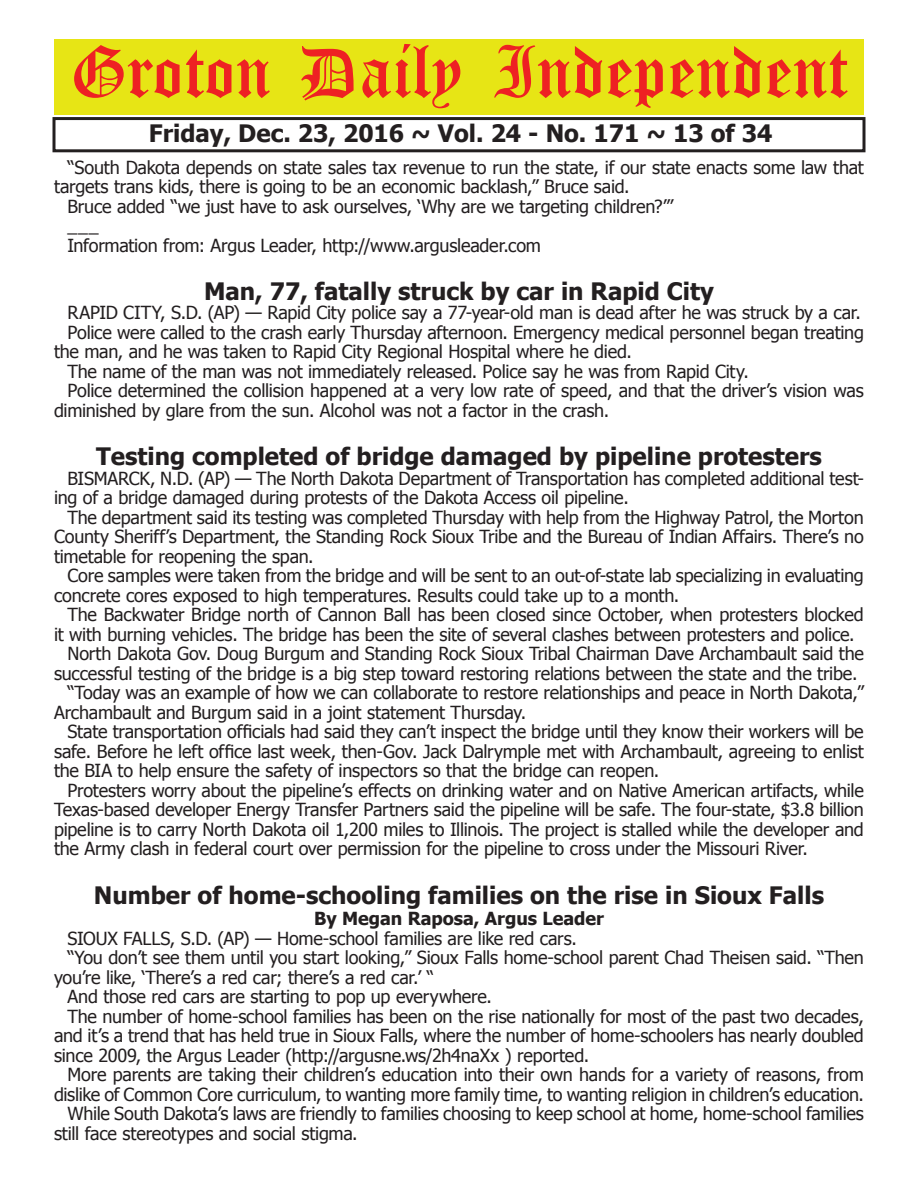
<style>
.page{position:relative;width:918px;height:1188px;background:#fff}
.page>*{position:absolute;margin:0;border:0;box-sizing:border-box;transform-origin:0 0}
.t1{font:54px "Old English Five";color:#ee2123}
.t2{font:700 24px "Tahoma";color:#231f20}
.t3{font:18px/19.5px "Tahoma";letter-spacing:-.01em;color:#231f20}
.t4{font:700 18px "Tahoma";color:#231f20}
</style>
<div class="page">
<div style="left:52px;top:117px;width:814px;height:35px;border:3px solid #231f20"></div>
<div style="left:54px;top:40px;width:810px;height:75px;background:#e7e515"></div>
<h1 class="t1" style="left:70px;top:47px;width:779px">Groton Daily Independent</h1>
<h2 class="t2" style="left:149px;top:116px;width:625px">Friday, Dec. 23, 2016 ~ Vol. 24 - No. 171 ~ 13 of 34</h2>
<p class="t3" style="left:68px;top:156px;width:798px">“South Dakota depends on state sales tax revenue to run the state, if our state enacts some law that</p>
<p class="t3" style="left:54px;top:176px;width:577px">targets trans kids, there is going to be an economic backlash,” Bruce said.</p>
<p class="t3" style="left:68px;top:195px;width:608px">Bruce added “we just have to ask ourselves, ‘Why are we targeting children?’”</p>
<p class="t3" style="left:68px;top:215px;width:33px">___</p>
<p class="t3" style="left:68px;top:234px;width:475px">Information from: Argus Leader, http://www.argusleader.com</p>
<h2 class="t2" style="left:204px;top:274px;width:511px">Man, 77, fatally struck by car in Rapid City</h2>
<p class="t3" style="left:68px;top:302px;width:795px">RAPID CITY, S.D. (AP) — Rapid City police say a 77-year-old man is dead after he was struck by a car.</p>
<p class="t3" style="left:68px;top:322px;width:798px">Police were called to the crash early Thursday afternoon. Emergency medical personnel began treating</p>
<p class="t3" style="left:54px;top:341px;width:579px">the man, and he was taken to Rapid City Regional Hospital where he died.</p>
<p class="t3" style="left:68px;top:361px;width:683px">The name of the man was not immediately released. Police say he was from Rapid City.</p>
<p class="t3" style="left:68px;top:380px;width:798px">Police determined the collision happened at a very low rate of speed, and that the driver’s vision was</p>
<p class="t3" style="left:54px;top:400px;width:557px">diminished by glare from the sun. Alcohol was not a factor in the crash.</p>
<h2 class="t2" style="left:96px;top:440px;width:727px">Testing completed of bridge damaged by pipeline protesters</h2>
<p class="t3" style="left:54px;top:468px;width:812px;text-indent:14px">BISMARCK, N.D. (AP) — The North Dakota Department of Transportation has completed additional test&shy;ing of a bridge damaged during protests of the Dakota Access oil pipeline.</p>
<p class="t3" style="left:54px;top:507px;width:811px;text-align:justify;text-indent:14px">The department said its testing was completed Thursday with help from the Highway Patrol, the Morton County Sheriff’s Department, the Standing Rock Sioux Tribe and the Bureau of Indian Affairs. There’s no timetable for reopening the span.</p>
<p class="t3" style="left:54px;top:565px;width:811px;text-indent:14px">Core samples were taken from the bridge and will be sent to an out-of-state lab specializing in evaluating concrete cores exposed to high temperatures. Results could take up to a month.</p>
<p class="t3" style="left:68px;top:604px;width:798px">The Backwater Bridge north of Cannon Ball has been closed since October, when protesters blocked</p>
<p class="t3" style="left:54px;top:624px;width:802px">it with burning vehicles. The bridge has been the site of several clashes between protesters and police.</p>
<p class="t3" style="left:68px;top:643px;width:798px">North Dakota Gov. Doug Burgum and Standing Rock Sioux Tribal Chairman Dave Archambault said the</p>
<p class="t3" style="left:54px;top:663px;width:805px">successful testing of the bridge is a big step toward restoring relations between the state and the tribe.</p>
<p class="t3" style="left:68px;top:682px;width:798px">“Today was an example of how we can collaborate to restore relationships and peace in North Dakota,”</p>
<p class="t3" style="left:54px;top:702px;width:474px">Archambault and Burgum said in a joint statement Thursday.</p>
<p class="t3" style="left:68px;top:721px;width:798px">State transportation officials had said they can’t inspect the bridge until they know their workers will be</p>
<p class="t3" style="left:54px;top:741px;width:811px">safe. Before he left office last week, then-Gov. Jack Dalrymple met with Archambault, agreeing to enlist</p>
<p class="t3" style="left:54px;top:760px;width:607px">the BIA to help ensure the safety of inspectors so that the bridge can reopen.</p>
<p class="t3" style="left:68px;top:779px;width:798px">Protesters worry about the pipeline’s effects on drinking water and on Native American artifacts, while</p>
<p class="t3" style="left:54px;top:799px;width:811px">Texas-based developer Energy Transfer Partners said the pipeline will be safe. The four-state, $3.8 billion</p>
<p class="t3" style="left:54px;top:818px;width:811px">pipeline is to carry North Dakota oil 1,200 miles to Illinois. The project is stalled while the developer and</p>
<p class="t3" style="left:54px;top:838px;width:755px">the Army clash in federal court over permission for the pipeline to cross under the Missouri River.</p>
<h2 class="t2" style="left:94px;top:878px;width:732px">Number of home-schooling families on the rise in Sioux Falls</h2>
<p class="t4" style="left:314px;top:906px;width:292px">By Megan Raposa, Argus Leader</p>
<p class="t3" style="left:68px;top:927px;width:511px">SIOUX FALLS, S.D. (AP) — Home-school families are like red cars.</p>
<p class="t3" style="left:68px;top:947px;width:798px">“You don’t see them until you start looking,” Sioux Falls home-school parent Chad Theisen said. “Then</p>
<p class="t3" style="left:54px;top:966px;width:381px">you’re like, ‘There’s a red car; there’s a red car.’ “</p>
<p class="t3" style="left:68px;top:986px;width:426px">And those red cars are starting to pop up everywhere.</p>
<p class="t3" style="left:68px;top:1005px;width:798px">The number of home-school families has been on the rise nationally for most of the past two decades,</p>
<p class="t3" style="left:54px;top:1025px;width:811px">and it’s a trend that has held true in Sioux Falls, where the number of home-schoolers has nearly doubled</p>
<p class="t3" style="left:54px;top:1044px;width:537px">since 2009, the Argus Leader (http://argusne.ws/2h4naXx ) reported.</p>
<p class="t3" style="left:68px;top:1064px;width:798px">More parents are taking their children’s education into their own hands for a variety of reasons, from</p>
<p class="t3" style="left:54px;top:1083px;width:812px">dislike of Common Core curriculum, to wanting more family time, to wanting religion in children’s education.</p>
<p class="t3" style="left:68px;top:1103px;width:798px">While South Dakota’s laws are friendly to families choosing to keep school at home, home-school families</p>
<p class="t3" style="left:54px;top:1122px;width:305px">still face stereotypes and social stigma.</p>
</div>
